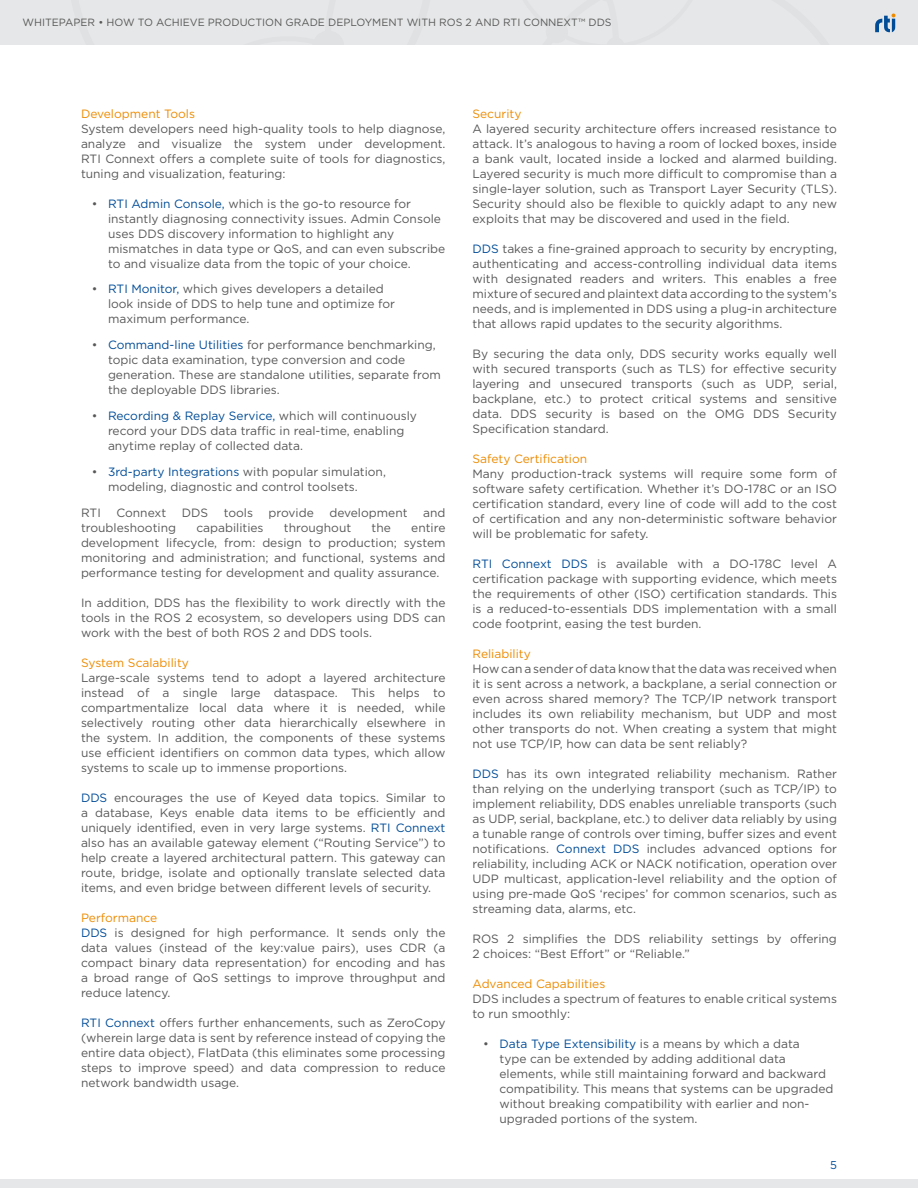
<style>
.page{position:relative;width:918px;height:1188px;background:#fff}
.page>*{position:absolute;margin:0;border:0;box-sizing:border-box;transform-origin:0 0}
.t1{font:12px/15px "Gotham";color:#585858;text-align:justify}
.t2{font:12px "Gotham";color:#ed8b00}
.t3{font:11.25px "Gotham";color:#004c97}
.t4{font:10.5px "Gotham";color:#585858}
.s1{color:#004c97}
.s2{color:#ed8b00}
</style>
<div class="page">
<div style="left:0;top:1179px;width:918px;height:9px;background:#e6e7e8"></div>
<div style="left:0;top:0;width:918px;height:45px;background:#e6e7e8"></div>
<svg style="left:875px;top:13px;width:21px;height:20px"></svg>
<p class="t4" style="left:22px;top:16px;width:591px">WHITEPAPER • HOW TO ACHIEVE PRODUCTION GRADE DEPLOYMENT WITH ROS 2 AND RTI CONNEXT™ DDS</p>
<p class="t2" style="left:81px;top:106px;width:116px">Development Tools</p>
<p class="t1" style="left:81px;top:121px;width:366px">System developers need high-quality tools to help diagnose, analyze and visualize the system under development.<br>RTI Connext offers a complete suite of tools for diagnostics, tuning and visualization, featuring:</p>
<p class="t1" style="left:108px;top:196px;width:339px;text-align:left;text-indent:-16px">• <span class="s1">RTI Admin Console,</span> which is the go-to resource for instantly diagnosing connectivity issues. Admin Console uses DDS discovery information to highlight any mismatches in data type or QoS, and can even subscribe to and visualize data from the topic of your choice.</p>
<p class="t1" style="left:108px;top:281px;width:288px;text-align:left;text-indent:-16px">• <span class="s1">RTI Monitor,</span> which gives developers a detailed look inside of DDS to help tune and optimize for maximum performance.</p>
<p class="t1" style="left:108px;top:337px;width:334px;text-align:left;text-indent:-16px">• <span class="s1">Command-line Utilities</span> for performance benchmarking, topic data examination, type conversion and code generation. These are standalone utilities, separate from the deployable DDS libraries.</p>
<p class="t1" style="left:108px;top:408px;width:311px;text-align:left;text-indent:-16px">• <span class="s1">Recording &amp; Replay Service,</span> which will continuously record your DDS data traffic in real-time, enabling anytime replay of collected data.</p>
<p class="t1" style="left:108px;top:464px;width:279px;text-indent:-16px">• <span class="s1">3rd-party Integrations</span> with popular simulation, modeling, diagnostic and control toolsets.</p>
<p class="t1" style="left:81px;top:505px;width:21px">RTI</p>
<p class="t1" style="left:116px;top:505px;width:51px">Connext</p>
<p class="t1" style="left:182px;top:505px;width:28px">DDS</p>
<p class="t1" style="left:224px;top:505px;width:31px">tools</p>
<p class="t1" style="left:269px;top:505px;width:47px">provide</p>
<p class="t1" style="left:329px;top:505px;width:80px">development</p>
<p class="t1" style="left:423px;top:505px;width:24px">and</p>
<p class="t1" style="left:81px;top:520px;width:97px">troubleshooting</p>
<p class="t1" style="left:196px;top:520px;width:69px">capabilities</p>
<p class="t1" style="left:284px;top:520px;width:69px">throughout</p>
<p class="t1" style="left:372px;top:520px;width:21px">the</p>
<p class="t1" style="left:81px;top:520px;width:366px;text-indent:330px">entire development lifecycle, from: design to production; system monitoring and administration; and functional, systems and performance testing for development and quality assurance.</p>
<p class="t1" style="left:81px;top:595px;width:366px">In addition, DDS has the flexibility to work directly with the tools in the ROS 2 ecosystem, so developers using DDS can work with the best of both ROS 2 and DDS tools.</p>
<p class="t2" style="left:81px;top:655px;width:109px">System Scalability</p>
<p class="t1" style="left:81px;top:670px;width:366px">Large-scale systems tend to adopt a layered architecture instead of a single large dataspace. This helps to compartmentalize local data where it is needed, while selectively routing other data hierarchically elsewhere in the system. In addition, the components of these systems use efficient identifiers on common data types, which allow systems to scale up to immense proportions.</p>
<p class="t1" style="left:81px;top:790px;width:366px"><span class="s1">DDS</span> encourages the use of Keyed data topics. Similar to a database, Keys enable data items to be efficiently and uniquely identified, even in very large systems. <span class="s1">RTI Connext </span>also has an available gateway element (“Routing Service”) to help create a layered architectural pattern. This gateway can route, bridge, isolate and optionally translate selected data items, and even bridge between different levels of security.</p>
<p class="t1" style="left:81px;top:910px;width:366px;text-align:left"><span class="s2">Performance<br></span><span class="s1">DDS</span> is designed for high performance. It sends only the data values (instead of the key:value pairs), uses CDR (a compact binary data representation) for encoding and has a broad range of QoS settings to improve throughput and reduce latency.</p>
<p class="t1" style="left:81px;top:1015px;width:366px"><span class="s1">RTI Connext</span> offers further enhancements, such as ZeroCopy (wherein large data is sent by reference instead of copying the entire data object), FlatData (this eliminates some processing steps to improve speed) and data compression to reduce network bandwidth usage.</p>
<p class="t2" style="left:472px;top:106px;width:50px">Security</p>
<p class="t1" style="left:472px;top:121px;width:366px">A layered security architecture offers increased resistance to attack. It’s analogous to having a room of locked boxes, inside a bank vault, located inside a locked and alarmed building.<br>Layered security is much more difficult to compromise than a single-layer solution, such as Transport Layer Security (TLS).<br>Security should also be flexible to quickly adapt to any new exploits that may be discovered and used in the field.</p>
<p class="t1" style="left:472px;top:241px;width:366px"><span class="s1">DDS</span> takes a fine-grained approach to security by encrypting, authenticating and access-controlling individual data items with designated readers and writers. This enables a free mixture of secured and plaintext data according to the system’s needs, and is implemented in DDS using a plug-in architecture that allows rapid updates to the security algorithms.</p>
<p class="t1" style="left:472px;top:346px;width:366px">By securing the data only, DDS security works equally well with secured transports (such as TLS) for effective security layering and unsecured transports (such as UDP, serial, backplane, etc.) to protect critical systems and sensitive data. DDS security is based on the OMG DDS Security Specification standard.</p>
<p class="t2" style="left:472px;top:451px;width:116px">Safety Certification</p>
<p class="t1" style="left:472px;top:466px;width:366px">Many production-track systems will require some form of software safety certification. Whether it’s DO-178C or an ISO certification standard, every line of code will add to the cost of certification and any non-deterministic software behavior will be problematic for safety.</p>
<p class="t1" style="left:472px;top:556px;width:366px"><span class="s1">RTI Connext DDS</span> is available with a DO-178C level A certification package with supporting evidence, which meets the requirements of other (ISO) certification standards. This is a reduced-to-essentials DDS implementation with a small code footprint, easing the test burden.</p>
<p class="t2" style="left:472px;top:646px;width:60px">Reliability</p>
<p class="t1" style="left:472px;top:661px;width:366px">How can a sender of data know that the data was received when it is sent across a network, a backplane, a serial connection or even across shared memory? The TCP/IP network transport includes its own reliability mechanism, but UDP and most other transports do not. When creating a system that might not use TCP/IP, how can data be sent reliably?</p>
<p class="t1" style="left:472px;top:766px;width:366px"><span class="s1">DDS</span> has its own integrated reliability mechanism. Rather than relying on the underlying transport (such as TCP/IP) to implement reliability, DDS enables unreliable transports (such as UDP, serial, backplane, etc.) to deliver data reliably by using a tunable range of controls over timing, buffer sizes and event notifications. <span class="s1">Connext DDS</span> includes advanced options for reliability, including ACK or NACK notification, operation over UDP multicast, application-level reliability and the option of using pre-made QoS ‘recipes’ for common scenarios, such as streaming data, alarms, etc.</p>
<p class="t1" style="left:472px;top:931px;width:366px">ROS 2 simplifies the DDS reliability settings by offering<br>2 choices: “Best Effort” or “Reliable.”</p>
<p class="t2" style="left:472px;top:976px;width:134px">Advanced Capabilities</p>
<p class="t1" style="left:472px;top:991px;width:366px">DDS includes a spectrum of features to enable critical systems to run smoothly:</p>
<p class="t1" style="left:500px;top:1036px;width:335px;text-align:left;text-indent:-16px">• <span class="s1">Data Type Extensibility</span> is a means by which a data<br>type can be extended by adding additional data elements, while still maintaining forward and backward compatibility. This means that systems can be upgraded without breaking compatibility with earlier and non&shy;upgraded portions of the system.</p>
<p class="t3" style="left:830px;top:1158px;width:8px">5</p>
</div>
